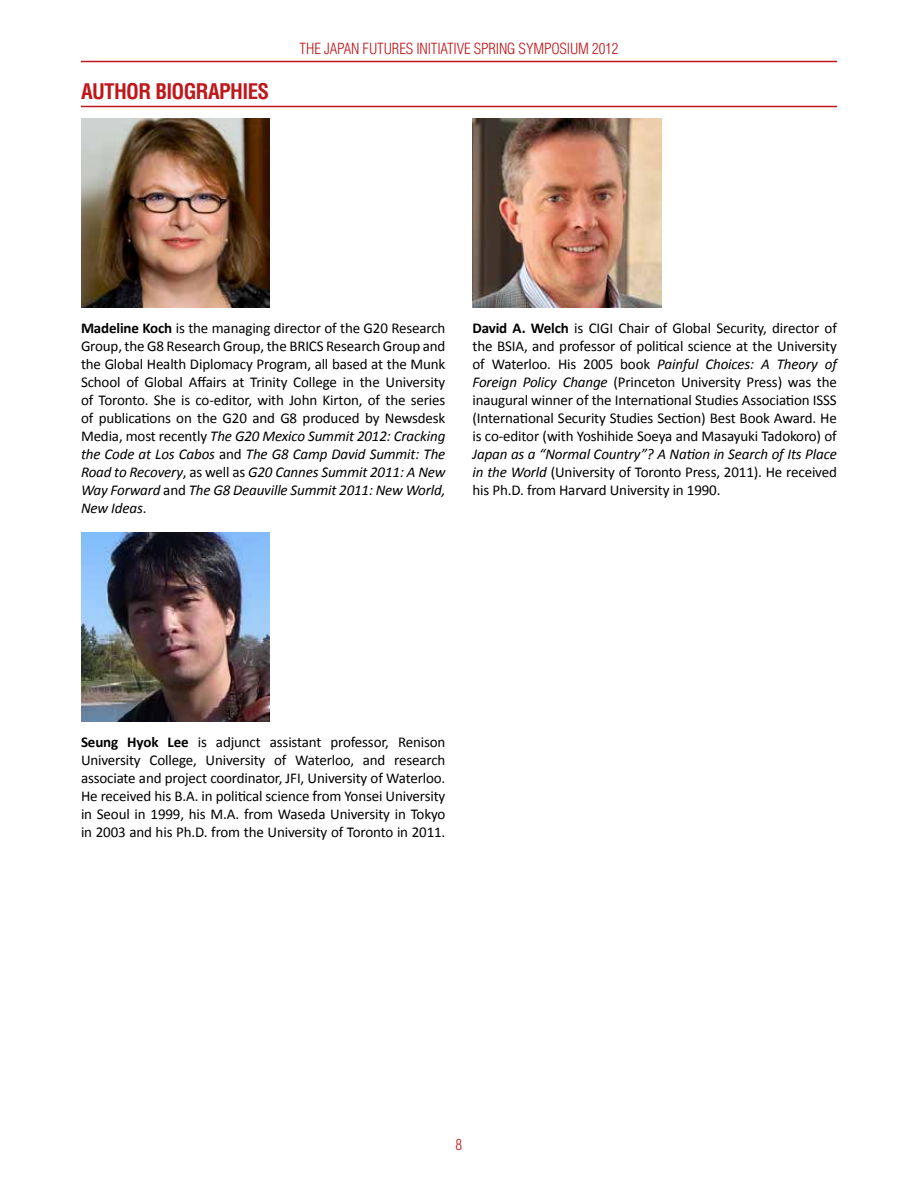
<style>
.page{position:relative;width:918px;height:1188px;background:#fff}
.page>*{position:absolute;margin:0;border:0;box-sizing:border-box;transform-origin:0 0}
.t1{font:700 condensed 21px "Helvetica LT Std";letter-spacing:-.03em;color:#bf171b}
.t2{font:15px/18px "Calibri";letter-spacing:-.01em;color:#000;text-align:justify}
.t3{font:300 condensed 15px "Helvetica LT Std";letter-spacing:-.01em;color:#bf171b}
.s1{font-weight:700}
.s2{font-style:italic}
</style>
<div class="page">
<hr style="left:81px;top:61px;width:756px;height:1px;background:#bf171b">
<hr style="left:81px;top:106px;width:756px;height:1px;background:#bf171b">
<img style="left:81px;top:118px;width:189px;height:189px">
<img style="left:81px;top:532px;width:189px;height:189px">
<img style="left:472px;top:118px;width:190px;height:189px">
<h1 class="t1" style="left:81px;top:78px;width:190px">AUTHOR BIOGRAPHIES</h1>
<p class="t3" style="left:300px;top:39px;width:320px">THE JAPAN FUTURES INITIATIVE SPRI NG SYMPOSI UM 2012</p>
<p class="t2" style="left:81px;top:319px;width:366px"><span class="s1">Madeline Koch</span> is the managing director of the G20 Research Group, the G8 Research Group, the BRICS Research Group and the Global Health Diplomacy Program, all based at the Munk School of Global Affairs at Trinity College in the University of Toronto. She is co-editor, with John Kirton, of the series of publications on the G20 and G8 produced by Newsdesk Media, most recently <span class="s2">The G20 Mexico Summit 2012: Cracking the Code at Los Cabos</span> and <span class="s2">The G8 Camp David Summit: The Road to Recovery</span>, as well as <span class="s2">G20 Cannes Summit 2011: A New Way Forward</span> and <span class="s2">The G8 Deauville Summit 2011: New World, New Ideas</span>.</p>
<p class="t2" style="left:472px;top:319px;width:366px"><span class="s1">David A. Welch</span> is CIGI Chair of Global Security, director of the BSIA, and professor of political science at the University of Waterloo. His 2005 book <span class="s2">Painful Choices: A Theory of Foreign Policy Change</span> (Princeton University Press) was the inaugural winner of the International Studies Association ISSS (International Security Studies Section) Best Book Award. He is co-editor (with Yoshihide Soeya and Masayuki Tadokoro) of</p>
<p class="t2" style="left:472px;top:445px;width:366px"><span class="s2">Japan as a “Normal Country”? A Nation in Search of Its Place in the World</span> (University of Toronto Press, 2011). He received his Ph.D. from Harvard University in 1990.</p>
<p class="t2" style="left:81px;top:733px;width:366px"><span class="s1">Seung Hyok Lee</span> is adjunct assistant professor, Renison University College, University of Waterloo, and research associate and project coordinator, JFI, University of Waterloo.<br>He received his B.A. in political science from Yonsei University in Seoul in 1999, his M.A. from Waseda University in Tokyo in 2003 and his Ph.D. from the University of Toronto in 2011.</p>
<p class="t3" style="left:456px;top:1135px;width:8px">8</p>
</div>
